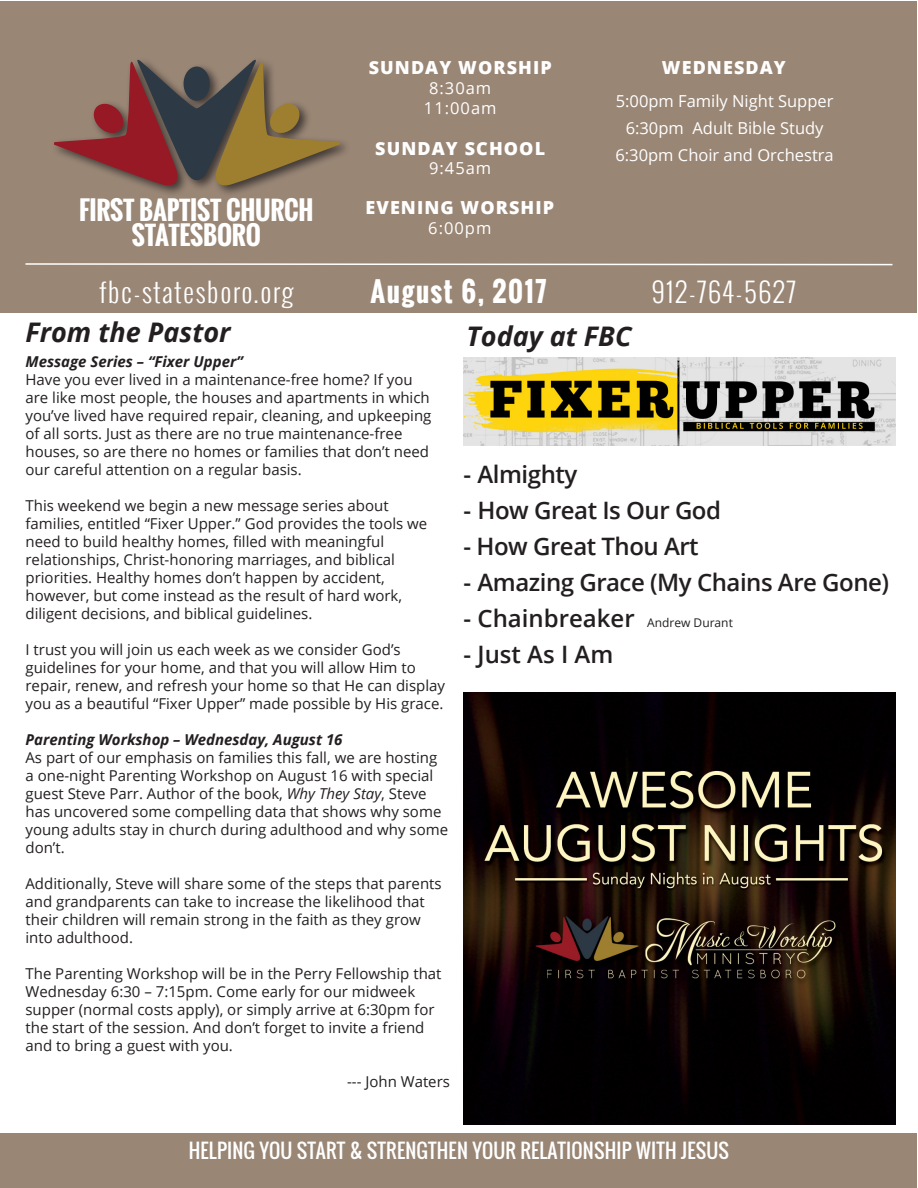
<style>
.page{position:relative;width:918px;height:1188px;background:#fff}
.page>*{position:absolute;margin:0;border:0;box-sizing:border-box;transform-origin:0 0}
.t1{font:300 27px "Oswald";letter-spacing:.06em;color:#fff}
.t2{font:italic 700 27px "Open Sans";color:#231f20}
.t3{font:700 27px "Oswald";letter-spacing:.06em;color:#fff}
.t4{font:700 25.5px "Oswald";letter-spacing:-.01em;color:#fff}
.t5{font:600 24px "Open Sans";letter-spacing:-.02em;color:#231f20}
.t6{font:600 24px "Open Sans";color:#231f20}
.t7{font:19.5px "Oswald";letter-spacing:.01em;color:#fff}
.t8{font:800 18px "Open Sans";letter-spacing:.06em;color:#fff}
.t9{font:16.5px "Open Sans";color:#fff}
.t10{font:15px/18px "Open Sans";color:#231f20}
.t11{font:italic 700 15px "Open Sans";color:#231f20}
.s1{font-style:italic}
.s2{font-weight:400;font-size:12px}
</style>
<div class="page">
<div style="left:1px;top:1px;width:916px;height:311px;background:#998675"></div>
<div style="left:1px;top:1133px;width:916px;height:54px;background:#998675"></div>
<div style="left:51px;top:57px;width:300px;height:141px;background:#231f20;opacity:.75"></div>
<svg style="left:54px;top:60px;width:285px;height:127px"></svg>
<svg style="left:25px;top:263px;width:868px;height:3px"></svg>
<img style="left:464px;top:357px;width:432px;height:89px">
<img style="left:464px;top:693px;width:432px;height:432px">
<p class="t8" style="left:369px;top:54px;width:185px">SUNDAY WORSHIP</p>
<p class="t8" style="left:662px;top:54px;width:125px">WEDNESDAY</p>
<p class="t9" style="left:429px;top:77px;width:64px">8:30am</p>
<p class="t9" style="left:424px;top:96px;width:74px">11:00am</p>
<p class="t8" style="left:375px;top:134px;width:171px">SUNDAY SCHOOL</p>
<p class="t9" style="left:429px;top:157px;width:64px">9:45am</p>
<p class="t8" style="left:365px;top:194px;width:190px">EVENING WORSHIP</p>
<p class="t9" style="left:428px;top:217px;width:65px">6:00pm</p>
<p class="t9" style="left:616px;top:90px;width:219px">5:00pm Family Night Supper</p>
<p class="t9" style="left:626px;top:117px;width:199px">6:30pm Adult Bible Study</p>
<p class="t9" style="left:615px;top:144px;width:220px">6:30pm Choir and Orchestra</p>
<p class="t4" style="left:79px;top:191px;width:236px">FIRST BAPTIST CHURCH</p>
<p class="t4" style="left:132px;top:216px;width:130px">STATESBORO</p>
<p class="t1" style="left:99px;top:272px;width:195px">fbc-statesboro.org</p>
<p class="t1" style="left:652px;top:272px;width:146px">912-764-5627</p>
<p class="t2" style="left:467px;top:317px;width:166px">Today at FBC</p>
<p class="t3" style="left:371px;top:271px;width:177px">August 6, 2017</p>
<p class="t2" style="left:26px;top:313px;width:207px">From the Pastor</p>
<p class="t11" style="left:26px;top:351px;width:219px">Message Series – “Fixer Upper”</p>
<p class="t10" style="left:26px;top:370px;width:408px">Have you ever lived in a maintenance-free home? If you are like most people, the houses and apartments in which you’ve lived have required repair, cleaning, and upkeeping</p>
<p class="t10" style="left:26px;top:424px;width:378px">of all sorts. Just as there are no true maintenance-free</p>
<p class="t10" style="left:26px;top:442px;width:405px">houses, so are there no homes or families that don’t need our careful attention on a regular basis.</p>
<p class="t10" style="left:26px;top:496px;width:365px">This weekend we begin a new message series about</p>
<p class="t10" style="left:26px;top:514px;width:403px">families, entitled “Fixer Upper.” God provides the tools we need to build healthy homes, filled with meaningful</p>
<p class="t10" style="left:26px;top:550px;width:371px">relationships, Christ-honoring marriages, and biblical</p>
<p class="t10" style="left:26px;top:568px;width:361px">priorities. Healthy homes don’t happen by accident,</p>
<p class="t10" style="left:26px;top:586px;width:378px">however, but come instead as the result of hard work,</p>
<p class="t10" style="left:26px;top:604px;width:288px">diligent decisions, and biblical guidelines.</p>
<p class="t10" style="left:26px;top:640px;width:377px">I trust you will join us each week as we consider God’s</p>
<p class="t10" style="left:26px;top:658px;width:421px">guidelines for your home, and that you will allow Him to repair, renew, and refresh your home so that He can display you as a beautiful “Fixer Upper” made possible by His grace.</p>
<p class="t11" style="left:26px;top:729px;width:319px">Parenting Workshop – Wednesday, August 16</p>
<p class="t10" style="left:26px;top:748px;width:424px">As part of our emphasis on families this fall, we are hosting a one-night Parenting Workshop on August 16 with special guest Steve Parr. Author of the book, <span class="s1">Why They Stay</span>, Steve has uncovered some compelling data that shows why some young adults stay in church during adulthood and why some don’t.</p>
<p class="t10" style="left:26px;top:874px;width:418px">Additionally, Steve will share some of the steps that parents and grandparents can take to increase the likelihood that their children will remain strong in the faith as they grow into adulthood.</p>
<p class="t10" style="left:26px;top:964px;width:418px">The Parenting Workshop will be in the Perry Fellowship that<br>Wednesday 6:30 – 7:15pm. Come early for our midweek</p>
<p class="t10" style="left:26px;top:1000px;width:411px">supper (normal costs apply), or simply arrive at 6:30pm for the start of the session. And don’t forget to invite a friend and to bring a guest with you.</p>
<p class="t10" style="left:347px;top:1072px;width:104px">--- John Waters</p>
<p class="t5" style="left:464px;top:458px;width:115px">- Almighty</p>
<p class="t5" style="left:464px;top:494px;width:259px">- How Great Is Our God</p>
<p class="t5" style="left:464px;top:530px;width:237px">- How Great Thou Art</p>
<p class="t5" style="left:464px;top:566px;width:427px">- Amazing Grace (My Chains Are Gone)</p>
<p class="t6" style="left:464px;top:602px;width:271px">- Chainbreaker <span class="s2">Andrew Durant</span></p>
<p class="t5" style="left:464px;top:638px;width:151px">- Just As I Am</p>
<p class="t7" style="left:189px;top:1135px;width:542px">HELPING YOU START &amp; STRENGTHEN YOUR RELATIONSHIP WITH JESUS</p>
</div>
